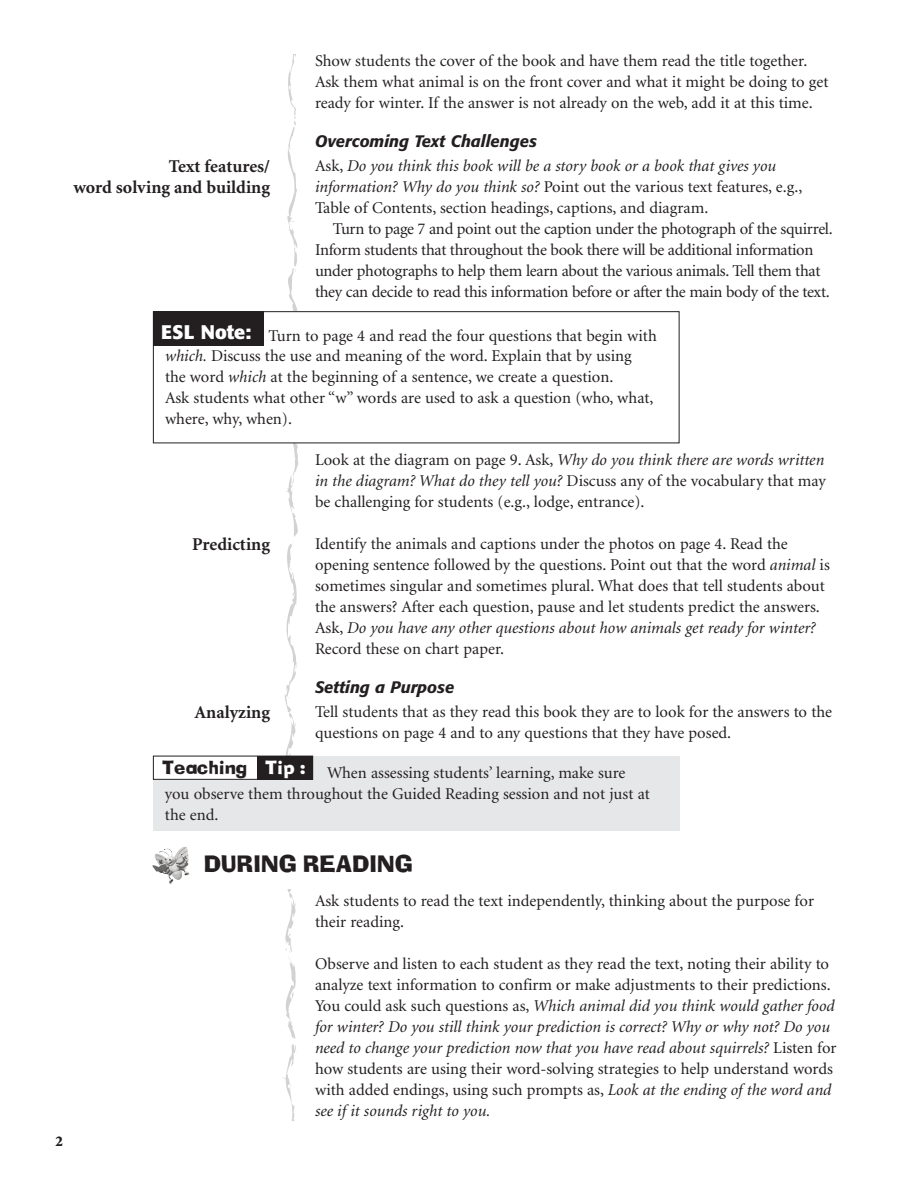
<style>
.page{position:relative;width:918px;height:1188px;background:#fff}
.page>*{position:absolute;margin:0;border:0;box-sizing:border-box;transform-origin:0 0}
.t1{font:22.5px "Neo Ad Lib";letter-spacing:.02em;color:#231f20}
.t2{font:700 19.5px "Formata";color:#fff}
.t3{font:700 18px/21px "Minion";color:#231f20;text-align:right}
.t4{font:18px "Neo Ad Lib";letter-spacing:.02em;color:#231f20}
.t5{font:16.5px/21px "Minion";color:#231f20}
.t6{font:16.5px/21px "Minion";letter-spacing:-.02em;color:#231f20}
.t7{font:italic 500 16.5px "Formata";color:#231f20}
.t8{font:900 15px "Minion";color:#231f20}
.s1{font-style:italic}
.s2{color:#fff}
</style>
<div class="page">
<svg style="left:281px;top:54px;width:20px;height:702px"></svg>
<img style="left:155px;top:870px;width:35px;height:15px">
<div style="left:153px;top:312px;width:526px;height:131px;background:#fff"></div>
<div style="left:153px;top:311px;width:527px;height:132px;border:1px solid #231f20"></div>
<div style="left:153px;top:311px;width:110px;height:34px;background:#231f20"></div>
<div style="left:153px;top:756px;width:527px;height:75px;background:#e6e7e9"></div>
<div style="left:256px;top:756px;width:57px;height:24px;background:#231f20"></div>
<div style="left:153px;top:756px;width:103px;height:24px;background:#fff"></div>
<div style="left:153px;top:756px;width:160px;height:24px;border:1px solid #231f20"></div>
<svg style="left:283px;top:889px;width:13px;height:232px"></svg>
<p class="t3" style="left:73px;top:157px;width:198px">Text features/<br>word solving and building</p>
<p class="t5" style="left:315px;top:52px;width:515px">Show students the cover of the book and have them read the title together.<br>Ask them what animal is on the front cover and what it might be doing to get ready for winter. If the answer is not already on the web, add it at this time.</p>
<p class="t7" style="left:315px;top:134px;width:223px">Overcoming Text Challenges</p>
<p class="t5" style="left:315px;top:157px;width:489px">Ask, <span class="s1">Do you think this book will be a story book or a book that gives you information? Why do you think so?</span> Point out the various text features, e.g.,<br>Table of Contents, section headings, captions, and diagram.</p>
<p class="t6" style="left:315px;top:220px;width:519px;text-indent:18px">Turn to page 7 and point out the caption under the photograph of the squirrel.<br>Inform students that throughout the book there will be additional information under photographs to help them learn about the various animals. Tell them that they can decide to read this information before or after the main body of the text.</p>
<p class="t2" style="left:161px;top:323px;width:91px">ESL Note:</p>
<p class="t5" style="left:165px;top:326px;width:493px;text-indent:103px">Turn to page 4 and read the four questions that begin with <span class="s1">which.</span> Discuss the use and meaning of the word. Explain that by using<br>the word <span class="s1">which</span> at the beginning of a sentence, we create a question.<br>Ask students what other “w” words are used to ask a question (who, what, where, why, when).</p>
<p class="t3" style="left:192px;top:535px;width:79px">Predicting</p>
<p class="t3" style="left:195px;top:703px;width:77px">Analyzing</p>
<p class="t5" style="left:315px;top:451px;width:512px;text-align:justify">Look at the diagram on page 9. Ask, <span class="s1">Why do you think there are words written in the diagram? What do they tell you?</span> Discuss any of the vocabulary that may be challenging for students (e.g., lodge, entrance).</p>
<p class="t5" style="left:315px;top:535px;width:516px">Identify the animals and captions under the photos on page 4. Read the opening sentence followed by the questions. Point out that the word <span class="s1">animal</span> is sometimes singular and sometimes plural. What does that tell students about the answers? After each question, pause and let students predict the answers.<br>Ask, <span class="s1">Do you have any other questions about how animals get ready for winter?<br></span>Record these on chart paper.</p>
<p class="t7" style="left:315px;top:680px;width:141px">Setting a Purpose</p>
<p class="t5" style="left:315px;top:703px;width:519px">Tell students that as they read this book they are to look for the answers to the questions on page 4 and to any questions that they have posed.</p>
<p class="t4" style="left:162px;top:761px;width:145px">Teaching <span class="s2">Tip :</span></p>
<p class="t5" style="left:165px;top:764px;width:486px;text-indent:162px">When assessing students’ learning, make sure you observe them throughout the Guided Reading session and not just at the end.</p>
<p class="t8" style="left:56px;top:1136px;width:9px">2</p>
<h1 class="t1" style="left:204px;top:855px;width:210px">DURING READING</h1>
<p class="t5" style="left:315px;top:892px;width:501px">Ask students to read the text independently, thinking about the purpose for their reading.</p>
<p class="t5" style="left:315px;top:955px;width:523px">Observe and listen to each student as they read the text, noting their ability to analyze text information to confirm or make adjustments to their predictions.<br>You could ask such questions as, <span class="s1">Which animal did you think would gather food for winter? Do you still think your prediction is correct? Why or why not? Do you need to change your prediction now that you have read about squirrels?</span> Listen for how students are using their word-solving strategies to help understand words with added endings, using such prompts as, <span class="s1">Look at the ending of the word and see if it sounds right to you.</span></p>
</div>
